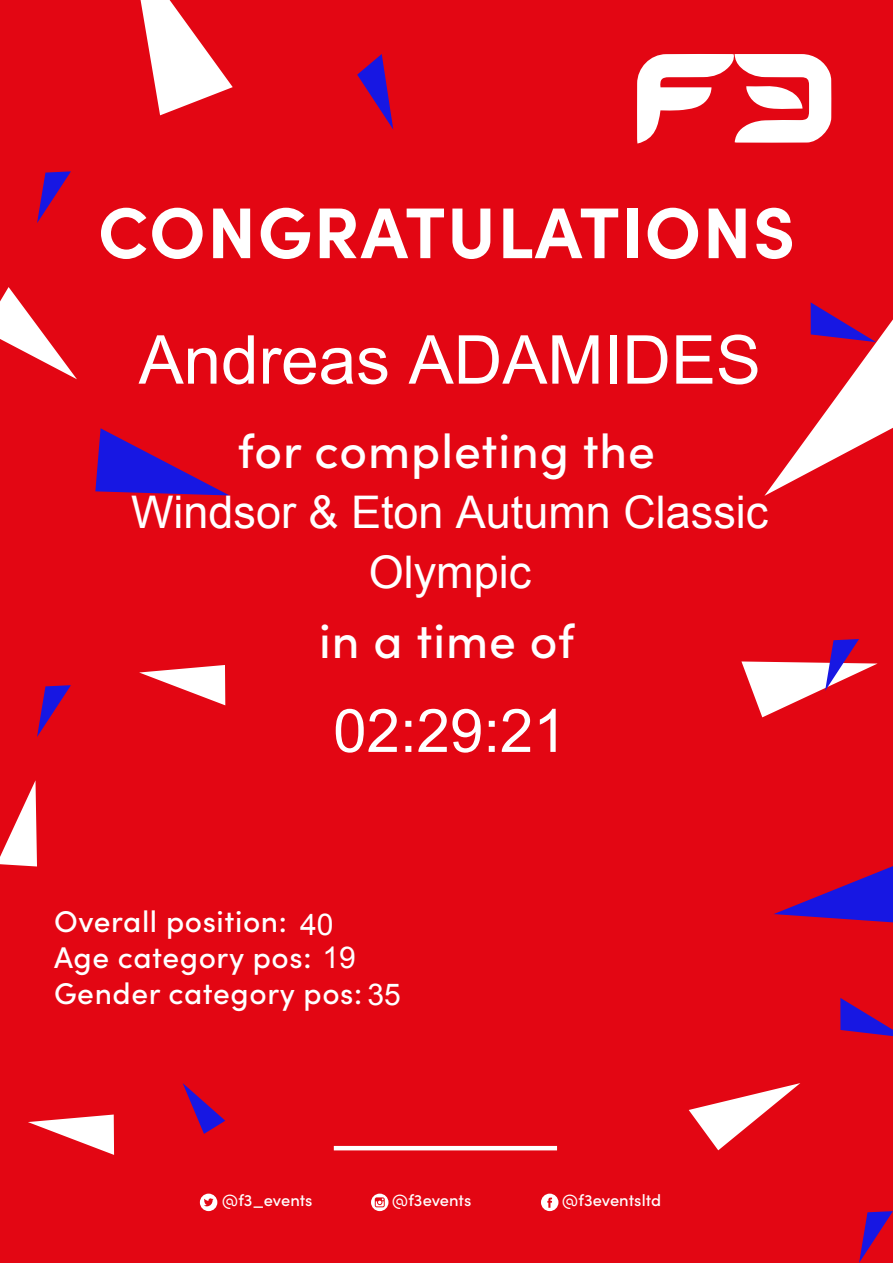
<style>
.page{position:relative;width:893px;height:1263px;background:#e30613}
.page>*{position:absolute;margin:0;border:0;box-sizing:border-box;transform-origin:0 0}
.t1{font:700 72px "Sofia Pro";letter-spacing:.02em;color:#fff}
.t2{font:67.5px "Arial";color:#fff}
.t3{font:60px "Arial";color:#fff}
.t4{font:500 48px "Sofia Pro";letter-spacing:.02em;color:#fff}
.t5{font:45px "Arial";color:#fff}
.t6{font:500 30px/36px "Sofia Pro";letter-spacing:.02em;color:#fff}
.t7{font:30px "Arial";color:#fff}
.t8{font:500 16.5px "Sofia Pro";color:#fff}
.s1{font-family:"Arial";font-weight:400}
</style>
<div class="page">
<hr style="left:334px;top:1146px;width:223px;height:4px;background:#fff">
<svg style="left:139px;top:665px;width:86px;height:40px"></svg>
<svg style="left:0;top:780px;width:37px;height:86px"></svg>
<svg style="left:28px;top:1114px;width:86px;height:41px"></svg>
<svg style="left:141px;top:0;width:92px;height:115px"></svg>
<svg style="left:689px;top:1083px;width:111px;height:67px"></svg>
<svg style="left:0;top:287px;width:77px;height:92px"></svg>
<svg style="left:774px;top:866px;width:119px;height:56px"></svg>
<svg style="left:95px;top:428px;width:134px;height:67px"></svg>
<svg style="left:764px;top:302px;width:129px;height:194px"></svg>
<svg style="left:840px;top:998px;width:53px;height:38px"></svg>
<svg style="left:37px;top:685px;width:34px;height:52px"></svg>
<svg style="left:741px;top:639px;width:137px;height:78px"></svg>
<svg style="left:37px;top:171px;width:34px;height:52px"></svg>
<svg style="left:859px;top:1211px;width:34px;height:52px"></svg>
<svg style="left:357px;top:54px;width:36px;height:75px"></svg>
<svg style="left:183px;top:1083px;width:42px;height:51px"></svg>
<svg style="left:541px;top:1193px;width:17px;height:18px"></svg>
<svg style="left:200px;top:1193px;width:17px;height:18px"></svg>
<svg style="left:371px;top:1193px;width:17px;height:18px"></svg>
<svg style="left:637px;top:54px;width:194px;height:90px"></svg>
<h1 class="t1" style="left:98px;top:177px;width:699px">CONGRATULATIONS</h1>
<h2 class="t2" style="left:139px;top:323px;width:624px">Andreas ADAMIDES</h2>
<h3 class="t4" style="left:238px;top:416px;width:419px">for completing the</h3>
<h3 class="t5" style="left:131px;top:488px;width:639px">Windsor &amp; Eton Autumn Classic</h3>
<h3 class="t5" style="left:369px;top:548px;width:164px">Olympic</h3>
<h3 class="t4" style="left:319px;top:605px;width:257px">in a time of</h3>
<h3 class="t3" style="left:333px;top:698px;width:235px">02:29:21</h3>
<p class="t6" style="left:54px;top:901px;width:348px">Overall position:<br>Age category pos: <span class="s1">19<br></span>Gender category pos: <span class="s1">35</span></p>
<p class="t7" style="left:300px;top:908px;width:35px">40</p>
<p class="t8" style="left:222px;top:1188px;width:92px">@f3_events</p>
<p class="t8" style="left:392px;top:1188px;width:81px">@f3events</p>
<p class="t8" style="left:562px;top:1188px;width:101px">@f3eventsltd</p>
</div>
